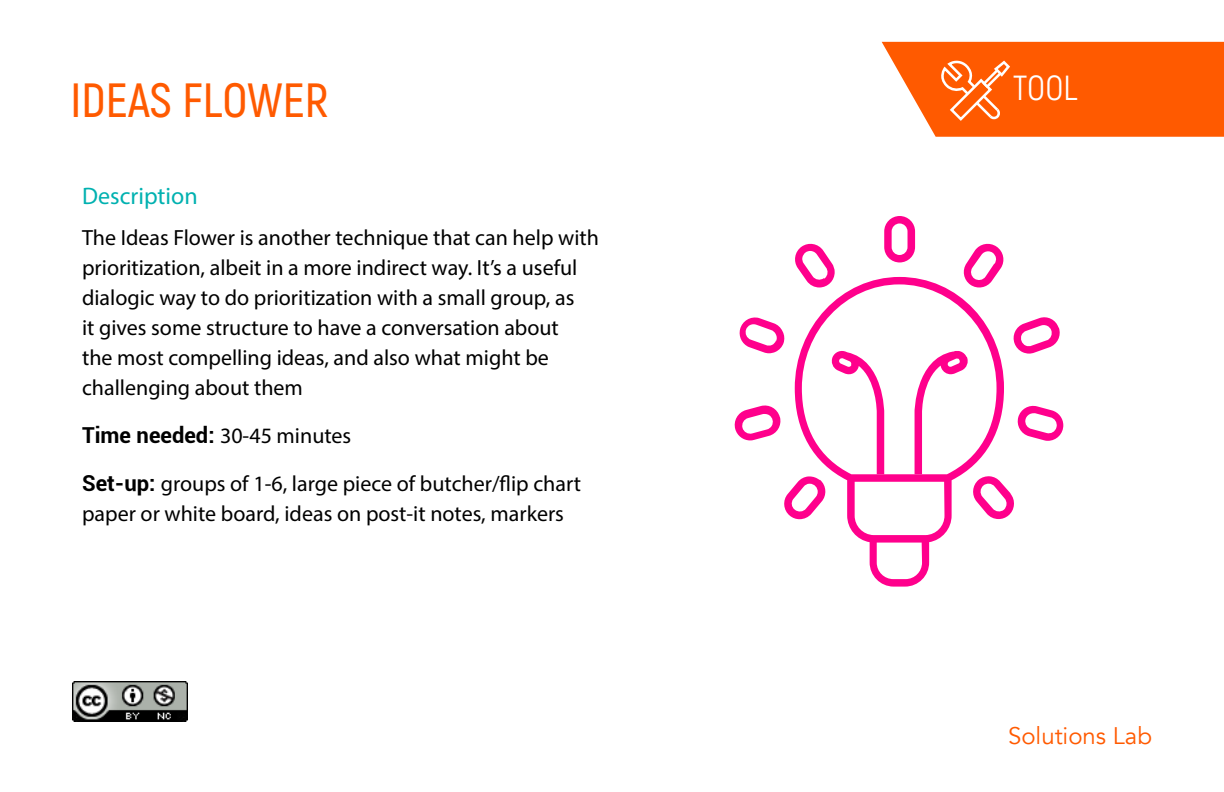
<style>
.page{position:relative;width:1224px;height:792px;background:#fff}
.page>*{position:absolute;margin:0;border:0;box-sizing:border-box;transform-origin:0 0}
.t1{font:600 48px "Akrobat";color:#ff5a00}
.t2{font:34.8px "Akrobat";color:#fff}
.t3{font:24px "Avenir";color:#ff5a00}
.t4{font:24px "Myriad Pro";color:#00b1b0}
.t5{font:22px/30px "Myriad Pro";color:#000}
.s1{font-family:"Roboto";font-weight:700}
</style>
<div class="page">
<svg style="left:882px;top:42px;width:342px;height:95px;background:#ff6c1c"></svg>
<svg style="left:734px;top:216px;width:329px;height:303px"></svg>
<svg style="left:795px;top:277px;width:209px;height:310px"></svg>
<svg style="left:830px;top:350px;width:54px;height:124px"></svg>
<svg style="left:915px;top:351px;width:54px;height:123px"></svg>
<img style="left:72px;top:681px;width:116px;height:41px">
<h1 class="t1" style="left:71px;top:71px;width:259px">IDEAS FLOWER</h1>
<p class="t4" style="left:82px;top:181px;width:117px">Description</p>
<p class="t5" style="left:82px;top:222px;width:518px">The Ideas Flower is another technique that can help with prioritization, albeit in a more indirect way. It’s a useful dialogic way to do prioritization with a small group, as<br>it gives some structure to have a conversation about<br>the most compelling ideas, and also what might be challenging about them</p>
<p class="t5" style="left:82px;top:411px;width:501px;line-height:48px"><span class="s1">Time needed:</span> 30-45 minutes<br><span class="s1">Set-up:</span> groups of 1-6, large piece of butcher/flip chart</p>
<p class="t5" style="left:82px;top:498px;width:483px">paper or white board, ideas on post-it notes, markers</p>
<h2 class="t2" style="left:1013px;top:67px;width:66px">TOOL</h2>
<p class="t3" style="left:1008px;top:721px;width:145px">Solutions Lab</p>
</div>
